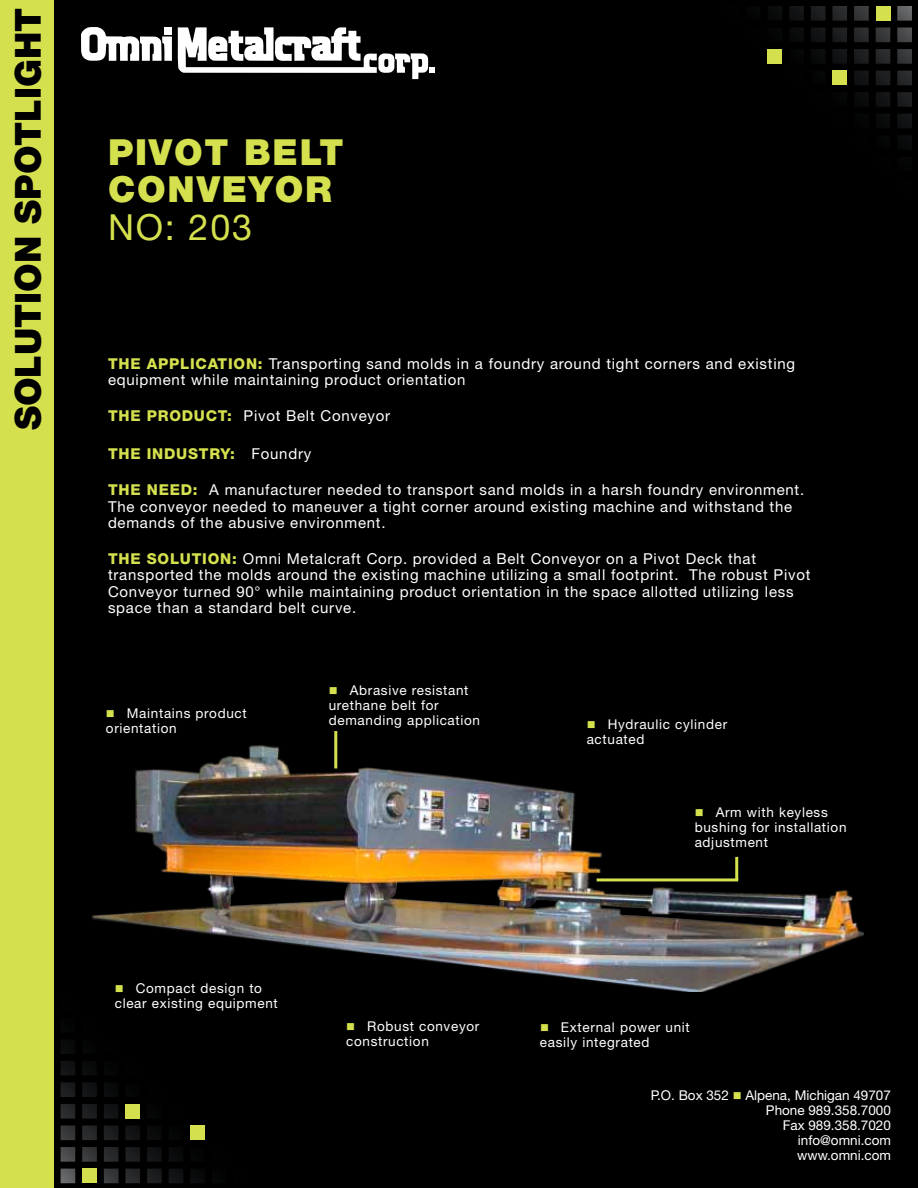
<style>
.page{position:relative;width:918px;height:1188px;background:#000}
.page>*{position:absolute;margin:0;border:0;box-sizing:border-box;transform-origin:0 0}
.t1{font:900 36px "Helvetica Neue";color:#000}
.t2{font:900 36px/37.5px "Helvetica Neue";letter-spacing:.05em;color:#d5e04e}
.t3{font:36px "Helvetica Neue";color:#d5e04e}
.t4{font:15px/16.5px "Helvetica Neue";letter-spacing:.05em;color:#fff}
.t5{font:800 15px "Helvetica Neue";letter-spacing:.05em;color:#d5e04e}
.t6{font:13.5px/15px "Helvetica Neue";letter-spacing:.05em;color:#fff}
.t7{font:13.5px/15px "Helvetica Neue";color:#fff;text-align:right}
.s1{font-weight:800;color:#d5e04e}
.s2{font-weight:400;color:#fff}
.s3{color:#d5e04e}
</style>
<div class="page">
<svg style="left:81px;top:27px;width:354px;height:52px"></svg>
<svg style="left:770px;top:6px;width:142px;height:101px"></svg>
<svg style="left:874px;top:6px;width:18px;height:15px"></svg>
<div style="left:876px;top:6px;width:14px;height:15px;background:#d5e04e"></div>
<svg style="left:767px;top:48px;width:17px;height:17px"></svg>
<div style="left:768px;top:49px;width:14px;height:15px;background:#d5e04e"></div>
<svg style="left:830px;top:69px;width:19px;height:17px"></svg>
<div style="left:832px;top:71px;width:15px;height:14px;background:#d5e04e"></div>
<div style="left:82px;top:1169px;width:15px;height:14px;background:#d5e04e"></div>
<div style="left:190px;top:1126px;width:15px;height:14px;background:#d5e04e"></div>
<svg style="left:125px;top:1104px;width:1px;height:15px"></svg>
<div style="left:126px;top:1104px;width:14px;height:15px;background:#d5e04e"></div>
<div style="left:0;top:0;width:54px;height:1188px;background:#d5e04e"></div>
<img style="left:92px;top:731px;width:772px;height:260px">
<hr style="left:735px;top:857px;width:3px;height:23px;background:#d5e04e">
<hr style="left:597px;top:878px;width:141px;height:3px;background:#d5e04e">
<hr style="left:334px;top:731px;width:3px;height:37px;background:#d5e04e">
<h1 class="t1" style="left:7px;top:430px;width:424px;rotate:-90deg">SOLUTION SPOTLIGHT</h1>
<h1 class="t2" style="left:108px;top:133px;width:225px">PIVOT BELT<br>CONVEYOR</h1>
<h1 class="t3" style="left:108px;top:205px;width:146px">No: 203</h1>
<p class="t4" style="left:108px;top:355px;width:689px"><span class="s1">THE APPLICATION:</span> Transporting sand molds in a foundry around tight corners and existing equipment while maintaining product orientation</p>
<p class="t4" style="left:108px;top:407px;width:284px"><span class="s1">THE PRODUCT:</span> Pivot Belt Conveyor</p>
<p class="t5" style="left:108px;top:445px;width:205px">THE INDUSTRY: <span class="s2">Foundry</span></p>
<p class="t4" style="left:108px;top:481px;width:698px"><span class="s1">THE NEED:</span> A manufacturer needed to transport sand molds in a harsh foundry environment.<br>The conveyor needed to maneuver a tight corner around existing machine and withstand the demands of the abusive environment.</p>
<p class="t4" style="left:108px;top:550px;width:704px"><span class="s1">THE SOLUTION:</span> Omni Metalcraft Corp. provided a Belt Conveyor on a Pivot Deck that transported the molds around the existing machine utilizing a small footprint. The robust Pivot Conveyor turned 90° while maintaining product orientation in the space allotted utilizing less space than a standard belt curve.</p>
<p class="t6" style="left:106px;top:705px;width:142px"><span class="s3">■</span> Maintains product orientation</p>
<p class="t6" style="left:329px;top:683px;width:153px"><span class="s3">■</span> Abrasive resistant urethane belt for demanding application</p>
<p class="t6" style="left:587px;top:716px;width:142px"><span class="s3">■</span> Hydraulic cylinder actuated</p>
<p class="t6" style="left:695px;top:804px;width:153px"><span class="s3">■</span> Arm with keyless bushing for installation adjustment</p>
<p class="t6" style="left:115px;top:980px;width:165px"><span class="s3">■</span> Compact design to clear existing equipment</p>
<p class="t6" style="left:346px;top:1018px;width:135px"><span class="s3">■</span> Robust conveyor construction</p>
<p class="t6" style="left:540px;top:1020px;width:151px"><span class="s3">■</span> External power unit easily integrated</p>
<p class="t7" style="left:651px;top:1088px;width:242px">P.O. Box 352 <span class="s3">■</span> Alpena, Michigan 49707<br>Phone 989.358.7000<br>Fax 989.358.7020<br>info@omni.com<br>www.omni.com</p>
</div>
